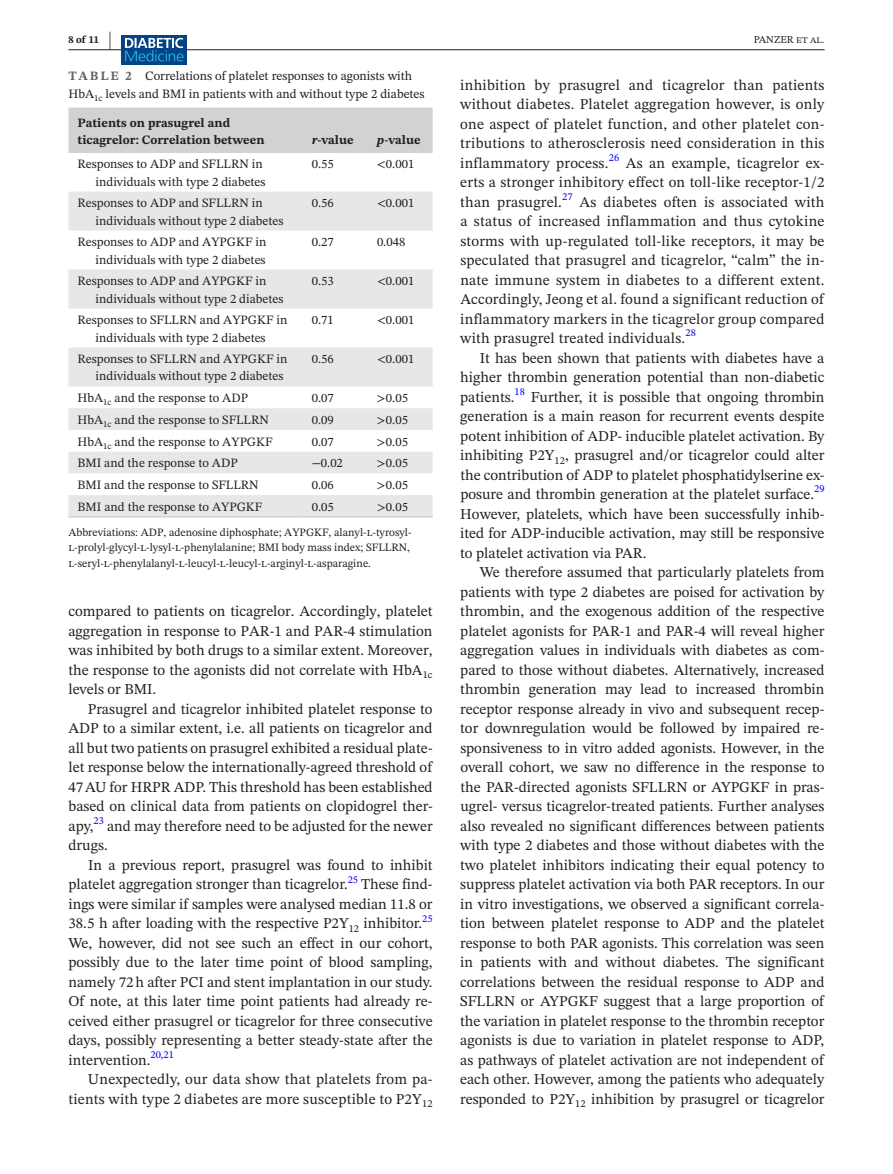
<style>
.page{position:relative;width:893px;height:1174px;background:#fff}
.page>*{position:absolute;margin:0;border:0;box-sizing:border-box;transform-origin:0 0}
.t1{font:15px/19.5px "STIX Two Text";color:#231f20;text-align:justify}
.t2{font:12.75px/17.2px "STIX Two Text";color:#231f20}
.t3{font:700 12.75px/17.2px "STIX Two Text";color:#231f20}
.t4{font:11.25px/15.8px "STIX Two Text";color:#231f20}
.t5{font:10.5px "STIX Two Text";color:#00f}
.t6{font:10.5px "STIX Two Text";color:#231f20}
.t7{font:700 10.5px "STIX Two Text";color:#231f20}
.s1{font-size:21px}
.s2{font-weight:700;color:#636366}
.s3{font-style:italic}
</style>
<div class="page">
<hr style="left:68px;top:49px;width:756px;height:1px;background:#231f20">
<div style="left:121px;top:35px;width:65px;height:30px;background:#054286"></div>
<svg style="left:125px;top:38px;width:58px;height:23px"></svg>
<div style="left:68px;top:108px;width:365px;height:45px;background:#d1d2d4"></div>
<svg style="left:68px;top:192px;width:365px;height:324px;fill:#e6e7e9"></svg>
<hr style="left:68px;top:516px;width:235px;height:1px;background:#d1d2d4">
<hr style="left:303px;top:516px;width:65px;height:1px;background:#d1d2d4">
<hr style="left:368px;top:516px;width:65px;height:1px;background:#d1d2d4">
<p class="t7" style="left:68px;top:32px;width:44px">8 of 11 <span class="s1">|</span></p>
<p class="t6" style="left:754px;top:32px;width:72px">PANZER et al.</p>
<p class="t2" style="left:68px;top:66px;width:358px;line-height:18px"><span class="s2">TABLE 2</span> Correlations of platelet responses to agonists with<br>HbA<sub>1c</sub> levels and BMI in patients with and without type 2 diabetes</p>
<p class="t3" style="left:77px;top:114px;width:189px">Patients on prasugrel and ticagrelor: Correlation between</p>
<p class="t3" style="left:312px;top:131px;width:43px"><span class="s3">r</span>-value</p>
<p class="t3" style="left:377px;top:131px;width:45px"><span class="s3">p</span>-value</p>
<p class="t2" style="left:77px;top:155px;width:190px;text-align:right">Responses to ADP and SFLLRN in individuals with type 2 diabetes</p>
<p class="t2" style="left:312px;top:155px;width:24px">0.55</p>
<p class="t2" style="left:377px;top:155px;width:39px">&lt;0.001</p>
<p class="t2" style="left:95px;top:194px;width:189px;text-indent:-18px">Responses to ADP and SFLLRN in individuals without type 2 diabetes</p>
<p class="t2" style="left:312px;top:194px;width:24px">0.56</p>
<p class="t2" style="left:377px;top:194px;width:39px">&lt;0.001</p>
<p class="t2" style="left:77px;top:233px;width:190px;text-align:right">Responses to ADP and AYPGKF in individuals with type 2 diabetes</p>
<p class="t2" style="left:312px;top:233px;width:24px">0.27</p>
<p class="t2" style="left:377px;top:233px;width:30px">0.048</p>
<p class="t2" style="left:96px;top:272px;width:189px;text-indent:-18px">Responses to ADP and AYPGKF in individuals without type 2 diabetes</p>
<p class="t2" style="left:312px;top:272px;width:24px">0.53</p>
<p class="t2" style="left:377px;top:272px;width:39px">&lt;0.001</p>
<p class="t2" style="left:78px;top:311px;width:211px;text-align:center">Responses to SFLLRN and AYPGKF in individuals with type 2 diabetes</p>
<p class="t2" style="left:312px;top:311px;width:24px">0.71</p>
<p class="t2" style="left:377px;top:311px;width:39px">&lt;0.001</p>
<p class="t2" style="left:96px;top:350px;width:193px;text-indent:-18px">Responses to SFLLRN and AYPGKF in individuals without type 2 diabetes</p>
<p class="t2" style="left:312px;top:350px;width:24px">0.56</p>
<p class="t2" style="left:377px;top:350px;width:39px">&lt;0.001</p>
<p class="t2" style="left:78px;top:389px;width:172px">HbA<sub>1c</sub> and the response to ADP</p>
<p class="t2" style="left:312px;top:389px;width:24px">0.07</p>
<p class="t2" style="left:377px;top:389px;width:33px">&gt;0.05</p>
<p class="t2" style="left:77px;top:411px;width:193px">HbA<sub>1c</sub> and the response to SFLLRN</p>
<p class="t2" style="left:312px;top:411px;width:24px">0.09</p>
<p class="t2" style="left:377px;top:411px;width:33px">&gt;0.05</p>
<p class="t2" style="left:77px;top:433px;width:197px">HbA<sub>1c</sub> and the response to AYPGKF</p>
<p class="t2" style="left:312px;top:433px;width:24px">0.07</p>
<p class="t2" style="left:377px;top:433px;width:33px">&gt;0.05</p>
<p class="t2" style="left:77px;top:454px;width:162px">BMI and the response to ADP</p>
<p class="t2" style="left:312px;top:454px;width:33px">−0.02</p>
<p class="t2" style="left:377px;top:454px;width:33px">&gt;0.05</p>
<p class="t2" style="left:77px;top:476px;width:183px">BMI and the response to SFLLRN</p>
<p class="t2" style="left:312px;top:476px;width:24px">0.06</p>
<p class="t2" style="left:377px;top:476px;width:33px">&gt;0.05</p>
<p class="t2" style="left:77px;top:498px;width:186px">BMI and the response to AYPGKF</p>
<p class="t2" style="left:312px;top:498px;width:24px">0.05</p>
<p class="t2" style="left:377px;top:498px;width:33px">&gt;0.05</p>
<p class="t4" style="left:68px;top:524px;width:345px">Abbreviations: ADP, adenosine diphosphate; AYPGKF, alanyl-l-tyrosyl&shy;l-prolyl-glycyl-l-lysyl-l-phenylalanine; BMI body mass index; SFLLRN, l-seryl-l-phenylalanyl-l-leucyl-l-leucyl-l-arginyl-l-asparagine.</p>
<p class="t1" style="left:68px;top:601px;width:366px">compared to patients on ticagrelor. Accordingly, platelet aggregation in response to PAR-1 and PAR-4 stimulation was inhibited by both drugs to a similar extent. Moreover, the response to the agonists did not correlate with HbA<sub>1c </sub>levels or BMI.</p>
<p class="t1" style="left:68px;top:699px;width:366px;text-indent:19px">Prasugrel and ticagrelor inhibited platelet response to ADP to a similar extent, i.e. all patients on ticagrelor and all but two patients on prasugrel exhibited a residual plate&shy;let response below the internationally-agreed threshold of 47AU for HRPR ADP. This threshold has been established based on clinical data from patients on clopidogrel ther&shy;apy,</p>
<p class="t5" style="left:94px;top:813px;width:12px">23</p>
<p class="t1" style="left:69px;top:816px;width:366px;text-indent:39px">and may therefore need to be adjusted for the newer drugs.</p>
<p class="t1" style="left:68px;top:855px;width:366px;text-indent:20px">In a previous report, prasugrel was found to inhibit platelet aggregation stronger than ticagrelor.</p>
<p class="t5" style="left:348px;top:871px;width:12px">25</p>
<p class="t1" style="left:68px;top:874px;width:366px;text-indent:293px">These find&shy;ings were similar if samples were analysed median 11.8 or 38.5 h after loading with the respective P2Y<sub>12</sub> inhibitor.</p>
<p class="t5" style="left:422px;top:910px;width:12px">25</p>
<p class="t1" style="left:68px;top:933px;width:366px">We, however, did not see such an effect in our cohort, possibly due to the later time point of blood sampling, namely 72h after PCI and stent implantation in our study.<br>Of note, at this later time point patients had already re&shy;ceived either prasugrel or ticagrelor for three consecutive days, possibly representing a better steady-state after the intervention.</p>
<p class="t5" style="left:150px;top:1047px;width:25px">20,21</p>
<p class="t1" style="left:68px;top:1069px;width:366px;text-align:right">Unexpectedly, our data show that platelets from pa&shy;tients with type 2 diabetes are more susceptible to P2Y<sub>12</sub></p>
<p class="t1" style="left:460px;top:75px;width:366px">inhibition by prasugrel and ticagrelor than patients without diabetes. Platelet aggregation however, is only one aspect of platelet function, and other platelet con&shy;tributions to atherosclerosis need consideration in this inflammatory process.</p>
<p class="t5" style="left:609px;top:150px;width:12px">26</p>
<p class="t1" style="left:460px;top:153px;width:366px;text-indent:165px">As an example, ticagrelor ex&shy;erts a stronger inhibitory effect on toll-like receptor-1/2 than prasugrel.</p>
<p class="t5" style="left:562px;top:189px;width:12px">27</p>
<p class="t1" style="left:460px;top:192px;width:366px;text-indent:119px">As diabetes often is associated with a status of increased inflammation and thus cytokine storms with up-regulated toll-like receptors, it may be speculated that prasugrel and ticagrelor, “calm” the in&shy;nate immune system in diabetes to a different extent.<br>Accordingly, Jeong et al. found a significant reduction of inflammatory markers in the ticagrelor group compared with prasugrel treated individuals.</p>
<p class="t5" style="left:685px;top:325px;width:12px">28</p>
<p class="t1" style="left:460px;top:348px;width:366px;text-indent:20px">It has been shown that patients with diabetes have a higher thrombin generation potential than non-diabetic patients.</p>
<p class="t5" style="left:514px;top:384px;width:12px">18</p>
<p class="t1" style="left:460px;top:387px;width:366px;text-indent:70px">Further, it is possible that ongoing thrombin generation is a main reason for recurrent events despite potent inhibition of ADP- inducible platelet activation. By inhibiting P2Y<sub>12</sub>, prasugrel and/or ticagrelor could alter the contribution of ADP to platelet phosphatidylserine ex&shy;posure and thrombin generation at the platelet surface.</p>
<p class="t5" style="left:814px;top:481px;width:12px">29</p>
<p class="t1" style="left:460px;top:504px;width:366px">However, platelets, which have been successfully inhib&shy;ited for ADP-inducible activation, may still be responsive to platelet activation via PAR.</p>
<p class="t1" style="left:460px;top:562px;width:366px;text-indent:20px">We therefore assumed that particularly platelets from patients with type 2 diabetes are poised for activation by thrombin, and the exogenous addition of the respective platelet agonists for PAR-1 and PAR-4 will reveal higher aggregation values in individuals with diabetes as com&shy;pared to those without diabetes. Alternatively, increased thrombin generation may lead to increased thrombin receptor response already in vivo and subsequent recep&shy;tor downregulation would be followed by impaired re&shy;sponsiveness to in vitro added agonists. However, in the overall cohort, we saw no difference in the response to the PAR-directed agonists SFLLRN or AYPGKF in pras&shy;ugrel- versus ticagrelor-treated patients. Further analyses also revealed no significant differences between patients with type 2 diabetes and those without diabetes with the two platelet inhibitors indicating their equal potency to suppress platelet activation via both PAR receptors. In our in vitro investigations, we observed a significant correla&shy;tion between platelet response to ADP and the platelet response to both PAR agonists. This correlation was seen in patients with and without diabetes. The significant correlations between the residual response to ADP and SFLLRN or AYPGKF suggest that a large proportion of the variation in platelet response to the thrombin receptor agonists is due to variation in platelet response to ADP, as pathways of platelet activation are not independent of each other. However, among the patients who adequately responded to P2Y<sub>12</sub> inhibition by prasugrel or ticagrelor</p>
</div>
